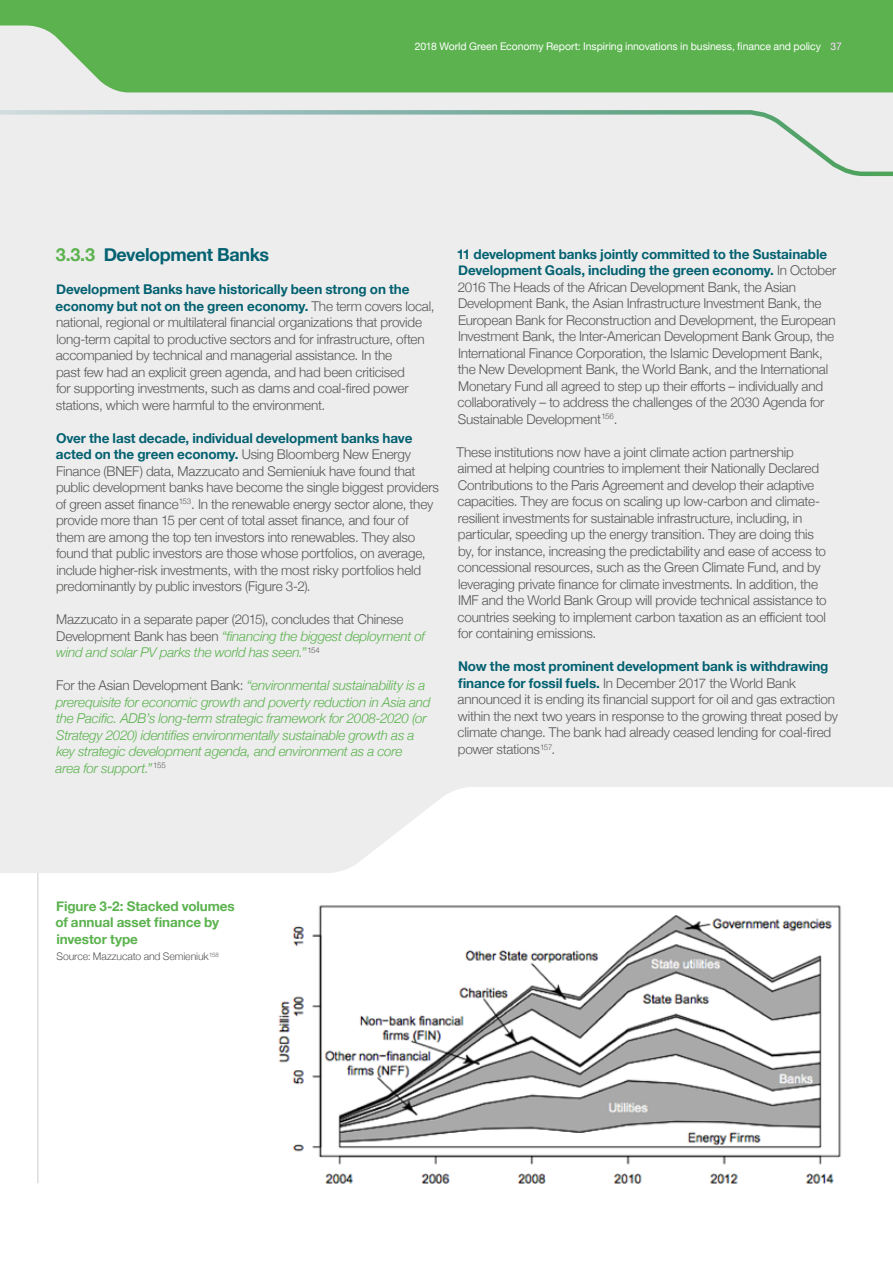
<style>
.page{position:relative;width:893px;height:1263px;background:#ededed}
.page>*{position:absolute;margin:0;border:0;box-sizing:border-box;transform-origin:0 0}
.t1{font:700 18px "Helvetica Neue";letter-spacing:-.02em;color:#036171}
.t2{font:300 13.5px/16.5px "Helvetica Neue";letter-spacing:-.015em;color:#575756}
.t3{font:italic 300 13.5px/16.5px "Helvetica Neue";letter-spacing:-.015em;color:#5bb24e}
.t4{font:700 13.5px/16.5px "Helvetica Neue";letter-spacing:-.005em;color:#5bb24e}
.t5{font:10.5px "Helvetica Neue";letter-spacing:-.005em;color:#fff}
.t6{font:300 10.5px "Helvetica Neue";letter-spacing:-.01em;color:#575756}
.s1{color:#575756}
.s2{color:#5bb24e}
.s3{font-weight:700;color:#036171}
.s4{font-style:italic;color:#5bb24e}
.s5{font-style:normal;color:#575756}
</style>
<div class="page">
<div style="left:0;top:0;width:893px;height:92px;background:#5bb24e"></div>
<svg style="left:0;top:110px;width:893px;height:67px"></svg>
<svg style="left:0;top:787px;width:893px;height:476px;background:#fcfcfc"></svg>
<img style="left:271px;top:903px;width:578px;height:280px">
<hr style="left:38px;top:873px;width:1px;height:310px;background:#cdcccd">
<p class="t5" style="left:415px;top:39px;width:429px">2018 World Green Economy Report: Inspiring innovations in business, finance and policy <span class="s1">37</span></p>
<h1 class="t1" style="left:56px;top:241px;width:215px"><span class="s2">3.3.3</span> Development Banks</h1>
<p class="t2" style="left:55px;top:280px;width:381px"><span class="s3">Development Banks have historically been strong on the economy but not on the green economy.</span> The term covers local, national, regional or multilateral financial organizations that provide long-term capital to productive sectors and for infrastructure, often accompanied by technical and managerial assistance. In the<br>past few had an explicit green agenda, and had been criticised<br>for supporting investments, such as dams and coal-fired power stations, which were harmful to the environment.</p>
<p class="t2" style="left:56px;top:429px;width:385px"><span class="s3">Over the last decade, individual development banks have acted on the green economy.</span> Using Bloomberg New Energy Finance (BNEF) data, Mazzucato and Semieniuk have found that public development banks have become the single biggest providers of green asset finance<sup>153</sup>. In the renewable energy sector alone, they provide more than 15 per cent of total asset finance, and four of them are among the top ten investors into renewables. They also found that public investors are those whose portfolios, on average, include higher-risk investments, with the most risky portfolios held predominantly by public investors (Figure 3-2).</p>
<p class="t2" style="left:56px;top:610px;width:370px">Mazzucato in a separate paper (2015), concludes that Chinese<br>Development Bank has been <span class="s4">“financing the biggest deployment of wind and solar PV parks the world has seen.”</span><sup>154</sup></p>
<p class="t3" style="left:56px;top:676px;width:377px"><span class="s5">For the Asian Development Bank:</span> “environmental sustainability is a prerequisite for economic growth and poverty reduction in Asia and the Pacific. ADB’s long-term strategic framework for 2008-2020 (or Strategy 2020) identifies environmentally sustainable growth as a key strategic development agenda, and environment as a core<br>area for support.”<sup>155</sup></p>
<p class="t2" style="left:457px;top:245px;width:381px"><span class="s3">11 development banks jointly committed to the Sustainable Development Goals, including the green economy.</span> In October 2016 The Heads of the African Development Bank, the Asian Development Bank, the Asian Infrastructure Investment Bank, the European Bank for Reconstruction and Development, the European Investment Bank, the Inter-American Development Bank Group, the International Finance Corporation, the Islamic Development Bank, the New Development Bank, the World Bank, and the International Monetary Fund all agreed to step up their efforts – individually and collaboratively – to address the challenges of the 2030 Agenda for Sustainable Development<sup>156</sup>.</p>
<p class="t2" style="left:457px;top:443px;width:372px">These institutions now have a joint climate action partnership aimed at helping countries to implement their Nationally Declared Contributions to the Paris Agreement and develop their adaptive capacities. They are focus on scaling up low-carbon and climate&shy;resilient investments for sustainable infrastructure, including, in particular, speeding up the energy transition. They are doing this by, for instance, increasing the predictability and ease of access to concessional resources, such as the Green Climate Fund, and by leveraging private finance for climate investments. In addition, the IMF and the World Bank Group will provide technical assistance to countries seeking to implement carbon taxation as an efficient tool for containing emissions.</p>
<p class="t2" style="left:458px;top:657px;width:382px"><span class="s3">Now the most prominent development bank is withdrawing finance for fossil fuels.</span> In December 2017 the World Bank announced it is ending its financial support for oil and gas extraction within the next two years in response to the growing threat posed by climate change. The bank had already ceased lending for coal-fired power stations<sup>157</sup>.</p>
<p class="t4" style="left:55px;top:898px;width:181px">Figure 3-2: Stacked volumes of annual asset finance by investor type</p>
<p class="t6" style="left:57px;top:948px;width:164px">Source: Mazzucato and Semieniuk<sup>158</sup></p>
</div>
